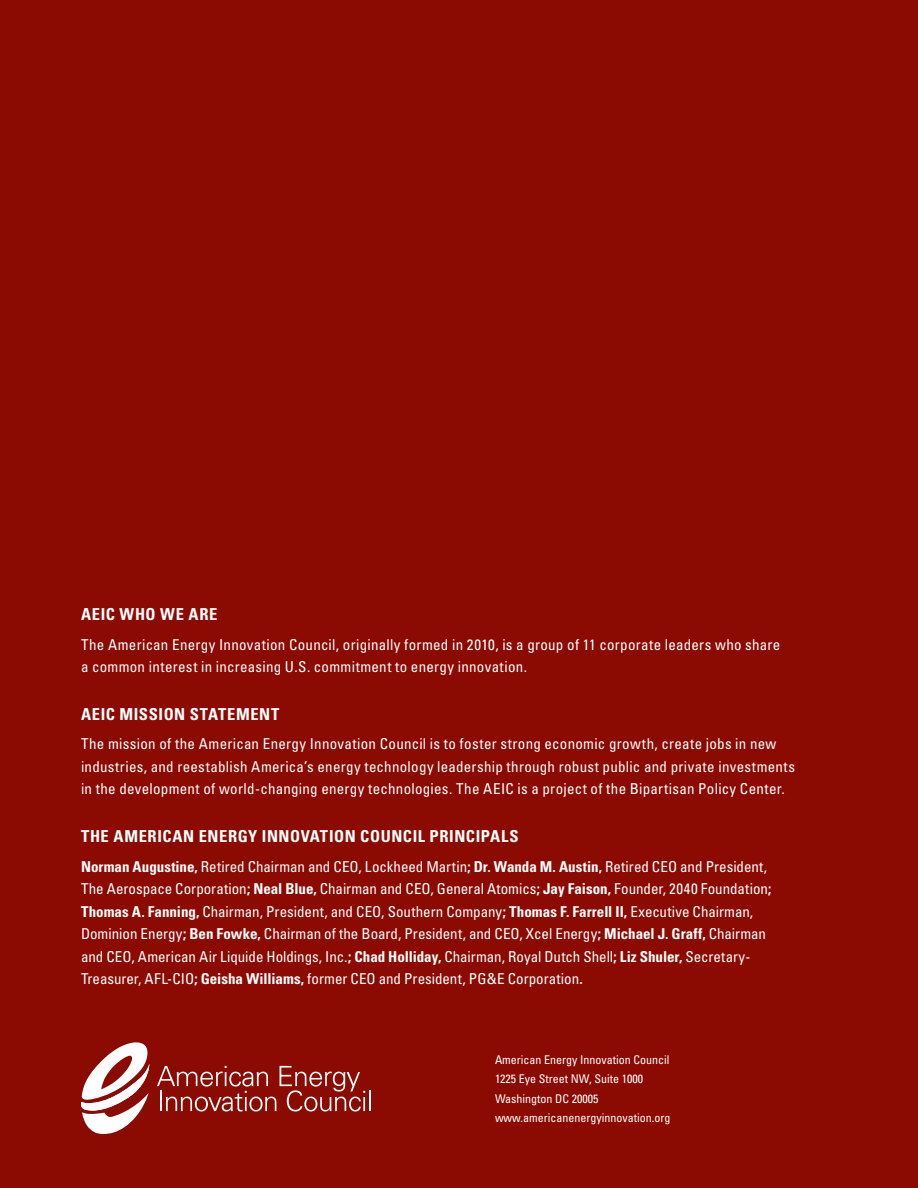
<style>
.page{position:relative;width:918px;height:1188px;background:#8b0a02}
.page>*{position:absolute;margin:0;border:0;box-sizing:border-box;transform-origin:0 0}
.H2-Gray{font:700 condensed 16.5px "Univers";letter-spacing:.035em;color:#fff}
.Body{font:condensed 15px/22.5px "Univers";letter-spacing:.015em;color:#fff}
.t1{font:condensed 12px/19.5px "Univers";color:#fff}
.s1{font-weight:700}
</style>
<div class="page">
<svg style="left:81px;top:1042px;width:69px;height:92px"></svg>
<svg style="left:157px;top:1066px;width:208px;height:46px"></svg>
<hr style="left:369px;top:1091px;width:2px;height:20px;background:#fff">
<p class="H2-Gray" style="left:81px;top:604px;width:138px">AEIC WHO WE ARE</p>
<p class="Body" style="left:81px;top:633px;width:701px">The American Energy Innovation Council, originally formed in 2010, is a group of 11 corporate leaders who share a common interest in increasing U.S. commitment to energy innovation.</p>
<p class="H2-Gray" style="left:81px;top:704px;width:200px">AEIC MISSION STATEMENT</p>
<p class="Body" style="left:81px;top:732px;width:716px">The mission of the American Energy Innovation Council is to foster strong economic growth, create jobs in new industries, and reestablish America’s energy technology leadership through robust public and private investments in the development of world-changing energy technologies. The AEIC is a project of the Bipartisan Policy Center.</p>
<p class="H2-Gray" style="left:81px;top:826px;width:439px">THE AMERICAN ENERGY INNOVATION COUNCIL PRINCIPALS</p>
<p class="Body" style="left:81px;top:855px;width:692px"><span class="s1">Norman Augustine,</span> Retired Chairman and CEO, Lockheed Martin<span class="s1">; Dr. Wanda M. Austin,</span> Retired CEO and President, The Aerospace Corporation<span class="s1">; Neal Blue,</span> Chairman and CEO, General Atomics<span class="s1">; Jay Faison,</span> Founder, 2040 Foundation<span class="s1">; Thomas A. Fanning,</span> Chairman, President, and CEO, Southern Company<span class="s1">; Thomas F. Farrell II,</span> Executive Chairman, Dominion Energy<span class="s1">; Ben Fowke,</span> Chairman of the Board, President, and CEO, Xcel Energy<span class="s1">; Michael J. Graff,</span> Chairman and CEO, American Air Liquide Holdings, Inc.<span class="s1">; Chad Holliday,</span> Chairman, Royal Dutch Shell<span class="s1">; Liz Shuler,</span> Secretary-Treasurer, AFL-CIO<span class="s1">; Geisha Williams,</span> former CEO and President, PG&amp;E Corporation<span class="s1">.</span></p>
<p class="t1" style="left:495px;top:1049px;width:176px">American Energy Innovation Council<br>1225 Eye Street NW, Suite 1000<br>Washington DC 20005</p>
<p class="t1" style="left:495px;top:1108px;width:177px">www.americanenergyinnovation.org</p>
</div>
